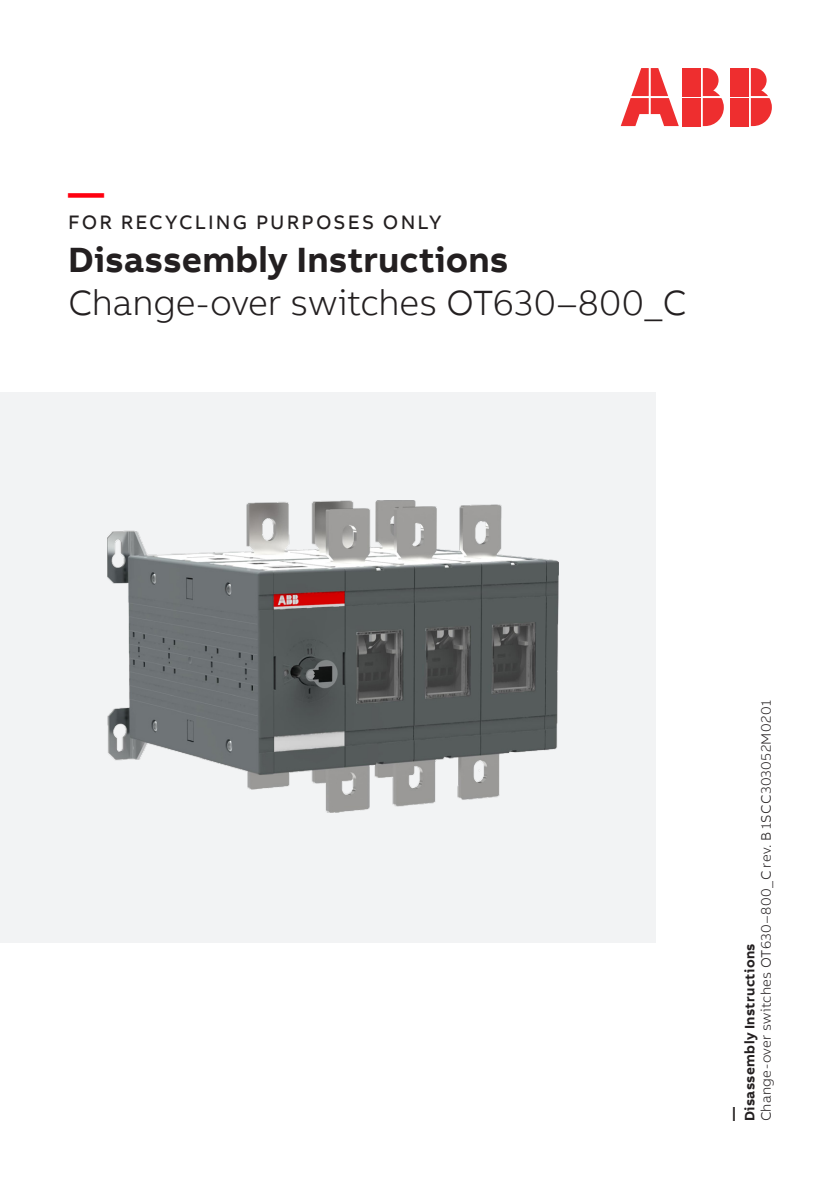
<style>
.page{position:relative;width:840px;height:1191px;background:#fff}
.page>*{position:absolute;margin:0;border:0;box-sizing:border-box;transform-origin:0 0}
.Information_Level_Subheadline_25pt_30pt{font:300 36px "AB Bvoice";letter-spacing:-.005em;color:#231f20}
.Information_Level_Subheadline_25pt_30pt-2{font:700 36px "AB Bvoice";color:#231f20}
.Information_Level_Headline_25pt_30pt{font:700 36px "AB Bvoice";color:#ff000f}
.Information_Level_Category_10pt_12pt{font:20px "AB Bvoice";letter-spacing:.11em;color:#231f20}
.Information_Level_Subheadline_Index_10pt{font:300 14px "AB Bvoice";letter-spacing:.02em;color:#231f20}
.Information_Level_Headline_Index_10pt_12{font:700 14px/16.6px "AB Bvoice";letter-spacing:.025em;color:#231f20}
</style>
<div class="page">
<div style="left:0;top:392px;width:655px;height:550px;background:#f2f3f4"></div>
<img style="left:108px;top:500px;width:450px;height:313px">
<div style="left:682px;top:68px;width:18px;height:28px;background:#ee2e2f"></div>
<svg style="left:702px;top:68px;width:21px;height:58px"></svg>
<div style="left:682px;top:98px;width:18px;height:28px;background:#ee2e2f"></div>
<div style="left:730px;top:68px;width:18px;height:28px;background:#ee2e2f"></div>
<div style="left:730px;top:98px;width:18px;height:28px;background:#ee2e2f"></div>
<svg style="left:750px;top:68px;width:21px;height:58px"></svg>
<svg style="left:620px;top:68px;width:58px;height:58px"></svg>
<p class="Information_Level_Headline_25pt_30pt" style="left:68px;top:170px;width:37px">—</p>
<p class="Information_Level_Category_10pt_12pt" style="left:68px;top:210px;width:375px">FOR RECYCLING PURPOSES ONLY</p>
<p class="Information_Level_Subheadline_25pt_30pt-2" style="left:68px;top:237px;width:442px">Disassembly Instructions</p>
<p class="Information_Level_Subheadline_25pt_30pt" style="left:68px;top:282px;width:619px">Change-over switches OT630–800_C</p>
<p class="Information_Level_Subheadline_Index_10pt" style="left:757px;top:1121px;width:422px;rotate:-90deg">Change-over switches OT630–800_C rev. B 1SCC303052M0201</p>
<p class="Information_Level_Headline_Index_10pt_12" style="left:724px;top:1121px;width:179px;rotate:-90deg">—<br>Disassembly Instructions</p>
</div>
